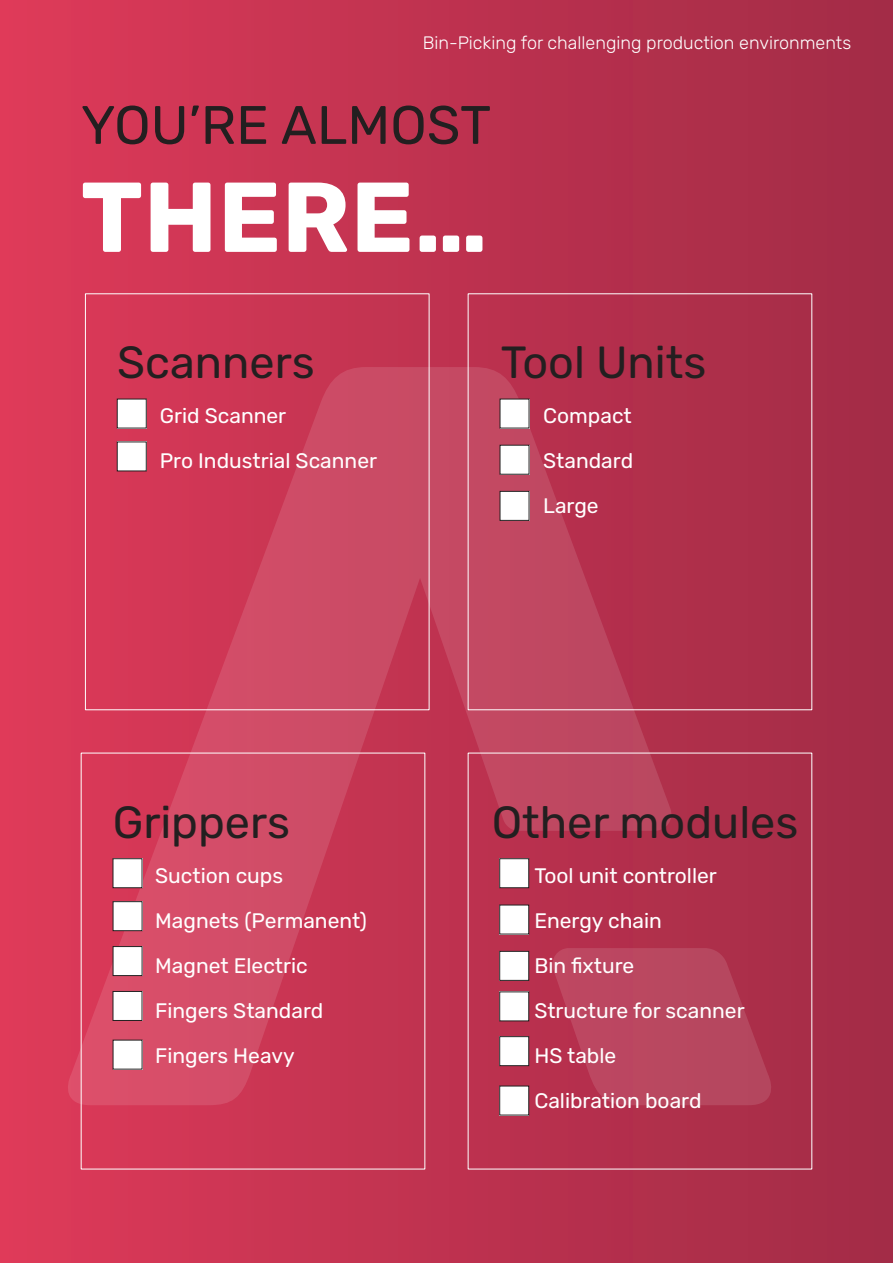
<style>
.page{position:relative;width:893px;height:1263px;background:#fff}
.page>*{position:absolute;margin:0;border:0;box-sizing:border-box;transform-origin:0 0}
.t1{font:700 99px "Rubik";letter-spacing:.005em;color:#fff}
.t2{font:54px "Rubik";color:#231f20}
.t3{font:45px "Rubik";color:#231f20}
.t4{font:21px "Rubik";color:#fff}
.t5{font:300 18px "Rubik";color:#fff}
</style>
<div class="page">
<div style="left:0;top:0;width:893px;height:1263px;background:linear-gradient(to right,#de3a59,#a12c47)"></div>
<svg style="left:65px;top:367px;width:609px;height:738px;background:#c73f5b"></svg>
<svg style="left:550px;top:948px;width:224px;height:157px;background:#b7415b"></svg>
<div style="left:85px;top:293px;width:344px;height:417px;border:1px solid #fff"></div>
<div style="left:117px;top:399px;width:29px;height:29px;background:#fff"></div>
<div style="left:117px;top:399px;width:30px;height:29px;border:1px solid #231f20"></div>
<div style="left:117px;top:442px;width:29px;height:29px;background:#fff"></div>
<div style="left:117px;top:442px;width:30px;height:29px;border:1px solid #231f20"></div>
<div style="left:500px;top:399px;width:29px;height:29px;background:#fff"></div>
<div style="left:500px;top:445px;width:29px;height:29px;background:#fff"></div>
<div style="left:500px;top:491px;width:29px;height:29px;background:#fff"></div>
<div style="left:500px;top:491px;width:29px;height:30px;border:1px solid #231f20"></div>
<div style="left:113px;top:859px;width:29px;height:29px;background:#fff"></div>
<div style="left:113px;top:858px;width:29px;height:30px;border:1px solid #231f20"></div>
<div style="left:113px;top:902px;width:29px;height:29px;background:#fff"></div>
<div style="left:113px;top:901px;width:29px;height:30px;border:1px solid #231f20"></div>
<div style="left:113px;top:946px;width:29px;height:29px;background:#fff"></div>
<div style="left:113px;top:946px;width:29px;height:30px;border:1px solid #231f20"></div>
<div style="left:113px;top:991px;width:29px;height:29px;background:#fff"></div>
<div style="left:113px;top:991px;width:29px;height:30px;border:1px solid #231f20"></div>
<div style="left:113px;top:1040px;width:29px;height:29px;background:#fff"></div>
<div style="left:500px;top:859px;width:29px;height:29px;background:#fff"></div>
<div style="left:499px;top:858px;width:30px;height:30px;border:1px solid #231f20"></div>
<div style="left:500px;top:905px;width:29px;height:29px;background:#fff"></div>
<div style="left:499px;top:905px;width:30px;height:29px;border:1px solid #231f20"></div>
<div style="left:500px;top:992px;width:29px;height:29px;background:#fff"></div>
<div style="left:499px;top:991px;width:30px;height:30px;border:1px solid #231f20"></div>
<div style="left:500px;top:951px;width:29px;height:29px;background:#fff"></div>
<div style="left:499px;top:951px;width:30px;height:30px;border:1px solid #231f20"></div>
<div style="left:500px;top:1037px;width:29px;height:29px;background:#fff"></div>
<div style="left:499px;top:1036px;width:30px;height:30px;border:1px solid #231f20"></div>
<div style="left:500px;top:1086px;width:29px;height:29px;background:#fff"></div>
<div style="left:499px;top:1086px;width:30px;height:29px;border:1px solid #231f20"></div>
<p class="t5" style="left:423px;top:33px;width:430px">Bin-Picking for challenging production environments</p>
<p class="t2" style="left:81px;top:95px;width:412px">YOU’RE ALMOST</p>
<p class="t1" style="left:81px;top:162px;width:408px">THERE…</p>
<p class="t3" style="left:117px;top:338px;width:199px">Scanners</p>
<p class="t4" style="left:160px;top:404px;width:128px">Grid Scanner</p>
<p class="t4" style="left:160px;top:449px;width:219px">Pro Industrial Scanner</p>
<p class="t3" style="left:501px;top:338px;width:207px">Tool Units</p>
<p class="t4" style="left:543px;top:404px;width:90px">Compact</p>
<p class="t4" style="left:543px;top:449px;width:91px">Standard</p>
<p class="t4" style="left:543px;top:494px;width:57px">Large</p>
<p class="t3" style="left:113px;top:797px;width:179px">Grippers</p>
<p class="t4" style="left:155px;top:864px;width:129px">Suction cups</p>
<p class="t4" style="left:155px;top:909px;width:213px">Magnets (Permanent)</p>
<p class="t4" style="left:155px;top:954px;width:154px">Magnet Electric</p>
<p class="t4" style="left:155px;top:999px;width:170px">Fingers Standard</p>
<p class="t4" style="left:155px;top:1044px;width:141px">Fingers Heavy</p>
<p class="t3" style="left:492px;top:797px;width:308px">Other modules</p>
<p class="t4" style="left:534px;top:864px;width:184px">Tool unit controller</p>
<p class="t4" style="left:534px;top:909px;width:129px">Energy chain</p>
<p class="t4" style="left:534px;top:954px;width:101px">Bin fixture</p>
<p class="t4" style="left:534px;top:999px;width:212px">Structure for scanner</p>
<p class="t4" style="left:534px;top:1044px;width:83px">HS table</p>
<p class="t4" style="left:534px;top:1089px;width:169px">Calibration board</p>
</div>
